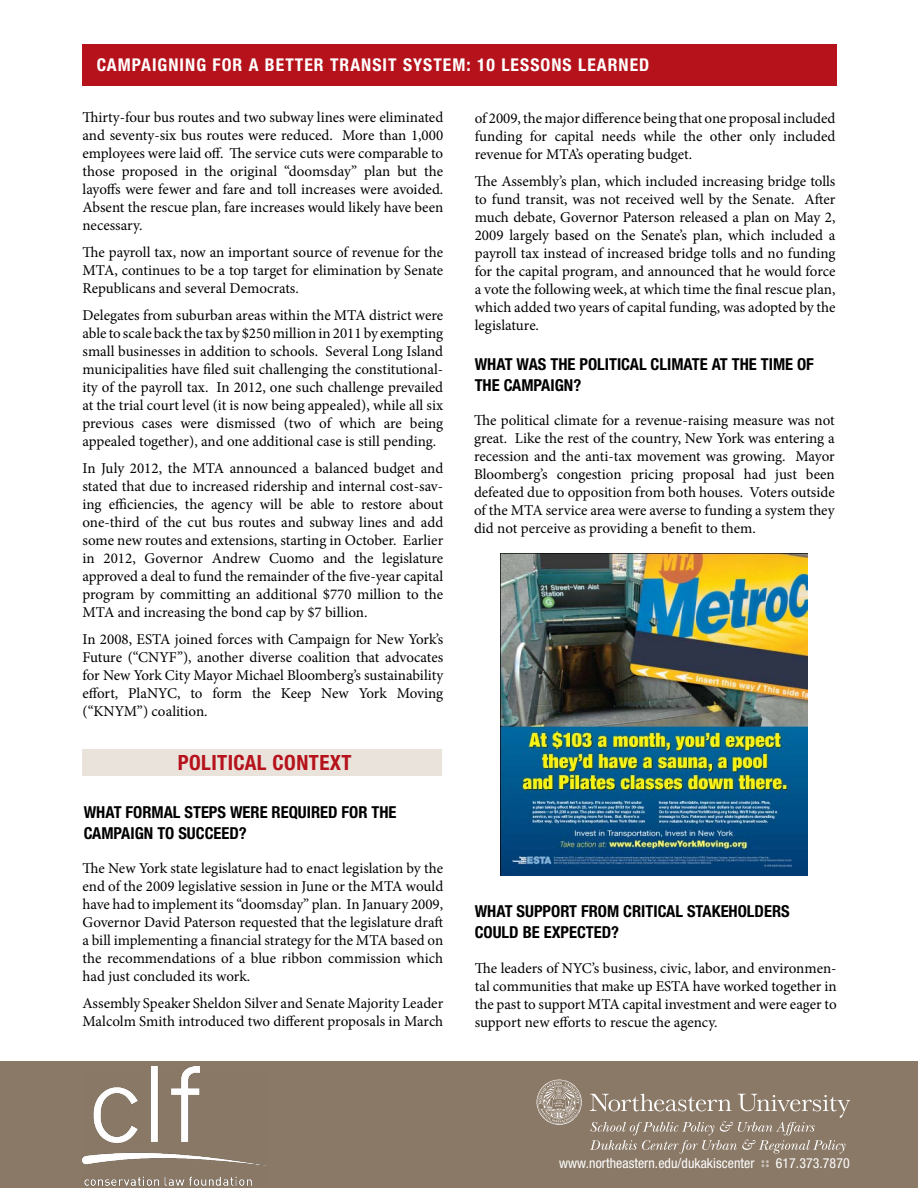
<style>
.page{position:relative;width:918px;height:1188px;background:#fff}
.page>*{position:absolute;margin:0;border:0;box-sizing:border-box;transform-origin:0 0}
.t1{font:700 condensed 21px "Helvetica Neue LT Std";letter-spacing:.02em;color:#b5121b}
.t2{font:700 condensed 17.7px "Helvetica Neue LT Std";letter-spacing:.06em;color:#fff}
.t3{font:700 condensed 16.5px "Helvetica Neue LT Std";color:#000}
.t4{font:15px/18px "Minion Pro";color:#000;text-align:justify}
.t5{font:condensed 13.8px "Helvetica Neue LT Std";letter-spacing:.005em;color:#fff}
</style>
<div class="page">
<div style="left:82px;top:45px;width:755px;height:41px;background:#b5121b"></div>
<div style="left:0;top:1062px;width:918px;height:126px;background:#8a7967"></div>
<div style="left:82px;top:750px;width:360px;height:26px;background:#e9e3dc"></div>
<img style="left:501px;top:554px;width:307px;height:321px">
<img style="left:83px;top:1066px;width:184px;height:119px">
<svg style="left:537px;top:1080px;width:45px;height:45px"></svg>
<svg style="left:590px;top:1094px;width:260px;height:60px"></svg>
<svg style="left:761px;top:1160px;width:8px;height:7px"></svg>
<p class="t2" style="left:97px;top:54px;width:22px">CAMPAIGNING</p>
<p class="t2" style="left:213px;top:54px;width:129px">FOR ABETTER TRAN</p>
<p class="t2" style="left:372px;top:54px;width:217px">SIT SYSTEM : 10 LESSONS LEARNE</p>
<p class="t2" style="left:639px;top:54px;width:12px">D</p>
<p class="t4" style="left:82px;top:109px;width:362px">Thirty-four bus routes and two subway lines were eliminated and seventy-six bus routes were reduced. More than 1,000 employees were laid off. The service cuts were comparable to those proposed in the original “doomsday” plan but the layoffs were fewer and fare and toll increases were avoided.<br>Absent the rescue plan, fare increases would likely have been necessary.</p>
<p class="t4" style="left:82px;top:244px;width:362px">The payroll tax, now an important source of revenue for the MTA, continues to be a top target for elimination by Senate Republicans and several Democrats.</p>
<p class="t4" style="left:82px;top:307px;width:362px">Delegates from suburban areas within the MTA district were able to scale back the tax by $250 million in 2011 by exempting small businesses in addition to schools. Several Long Island municipalities have filed suit challenging the constitutional&shy;ity of the payroll tax. In 2012, one such challenge prevailed at the trial court level (it is now being appealed), while all six previous cases were dismissed (two of which are being appealed together), and one additional case is still pending.</p>
<p class="t4" style="left:82px;top:460px;width:362px">In July 2012, the MTA announced a balanced budget and stated that due to increased ridership and internal cost-sav&shy;ing efficiencies, the agency will be able to restore about one-third of the cut bus routes and subway lines and add some new routes and extensions, starting in October. Earlier in 2012, Governor Andrew Cuomo and the legislature approved a deal to fund the remainder of the five-year capital program by committing an additional $770 million to the MTA and increasing the bond cap by $7 billion.</p>
<p class="t4" style="left:82px;top:631px;width:362px">In 2008, ESTA joined forces with Campaign for New York’s Future (“CNYF”), another diverse coalition that advocates for New York City Mayor Michael Bloomberg’s sustainability effort, PlaNYC, to form the Keep New York Moving (“KNYM”) coalition.</p>
<h1 class="t1" style="left:178px;top:750px;width:175px">POLITICAL CONTEXT</h1>
<p class="t3" style="left:84px;top:802px;width:61px">WHAT FORMA</p>
<p class="t3" style="left:173px;top:802px;width:68px">L STEPS WERE</p>
<p class="t3" style="left:272px;top:802px;width:125px">REQUIRED FOR THE</p>
<p class="t3" style="left:84px;top:823px;width:10px">CAMPAIGN</p>
<p class="t3" style="left:157px;top:823px;width:48px">TO SUCCEE</p>
<p class="t3" style="left:229px;top:823px;width:19px">D?</p>
<p class="t4" style="left:82px;top:859px;width:362px">The New York state legislature had to enact legislation by the end of the 2009 legislative session in June or the MTA would have had to implement its “doomsday” plan. In January 2009, Governor David Paterson requested that the legislature draft a bill implementing a financial strategy for the MTA based on the recommendations of a blue ribbon commission which had just concluded its work.</p>
<p class="t4" style="left:82px;top:994px;width:362px">Assembly Speaker Sheldon Silver and Senate Majority Leader<br>Malcolm Smith introduced two different proposals in March</p>
<p class="t4" style="left:475px;top:109px;width:362px">of 2009, the major difference being that one proposal included funding for capital needs while the other only included revenue for MTA’s operating budget.</p>
<p class="t4" style="left:475px;top:172px;width:362px">The Assembly’s plan, which included increasing bridge tolls to fund transit, was not received well by the Senate. After much debate, Governor Paterson released a plan on May 2, 2009 largely based on the Senate’s plan, which included a payroll tax instead of increased bridge tolls and no funding for the capital program, and announced that he would force a vote the following week, at which time the final rescue plan, which added two years of capital funding, was adopted by the legislature.</p>
<p class="t3" style="left:475px;top:354px;width:303px">WHAT WAS THE POLITICAL CLIMATE AT THE TIME</p>
<p class="t3" style="left:797px;top:354px;width:18px">OF</p>
<p class="t3" style="left:475px;top:375px;width:39px">THE CAMPAIGN</p>
<p class="t3" style="left:573px;top:375px;width:9px">?</p>
<p class="t4" style="left:474px;top:412px;width:362px">The political climate for a revenue-raising measure was not great. Like the rest of the country, New York was entering a recession and the anti-tax movement was growing. Mayor Bloomberg’s congestion pricing proposal had just been defeated due to opposition from both houses. Voters outside of the MTA service area were averse to funding a system they did not perceive as providing a benefit to them.</p>
<p class="t3" style="left:475px;top:902px;width:69px">WHAT SUPPOR</p>
<p class="t3" style="left:569px;top:902px;width:31px">T FROM</p>
<p class="t3" style="left:623px;top:902px;width:168px">CRITICAL STAKEHOLDERS</p>
<p class="t3" style="left:475px;top:923px;width:146px">COULD BE EXPECTED?</p>
<p class="t4" style="left:475px;top:959px;width:363px">The leaders of NYC’s business, civic, labor, and environmen&shy;tal communities that make up ESTA have worked together in the past to support MTA capital investment and were eager to support new efforts to rescue the agency.</p>
<p class="t5" style="left:559px;top:1155px;width:197px">www.northeastern.edu/dukakiscenter</p>
<p class="t5" style="left:776px;top:1155px;width:76px">617.373.7870</p>
</div>
